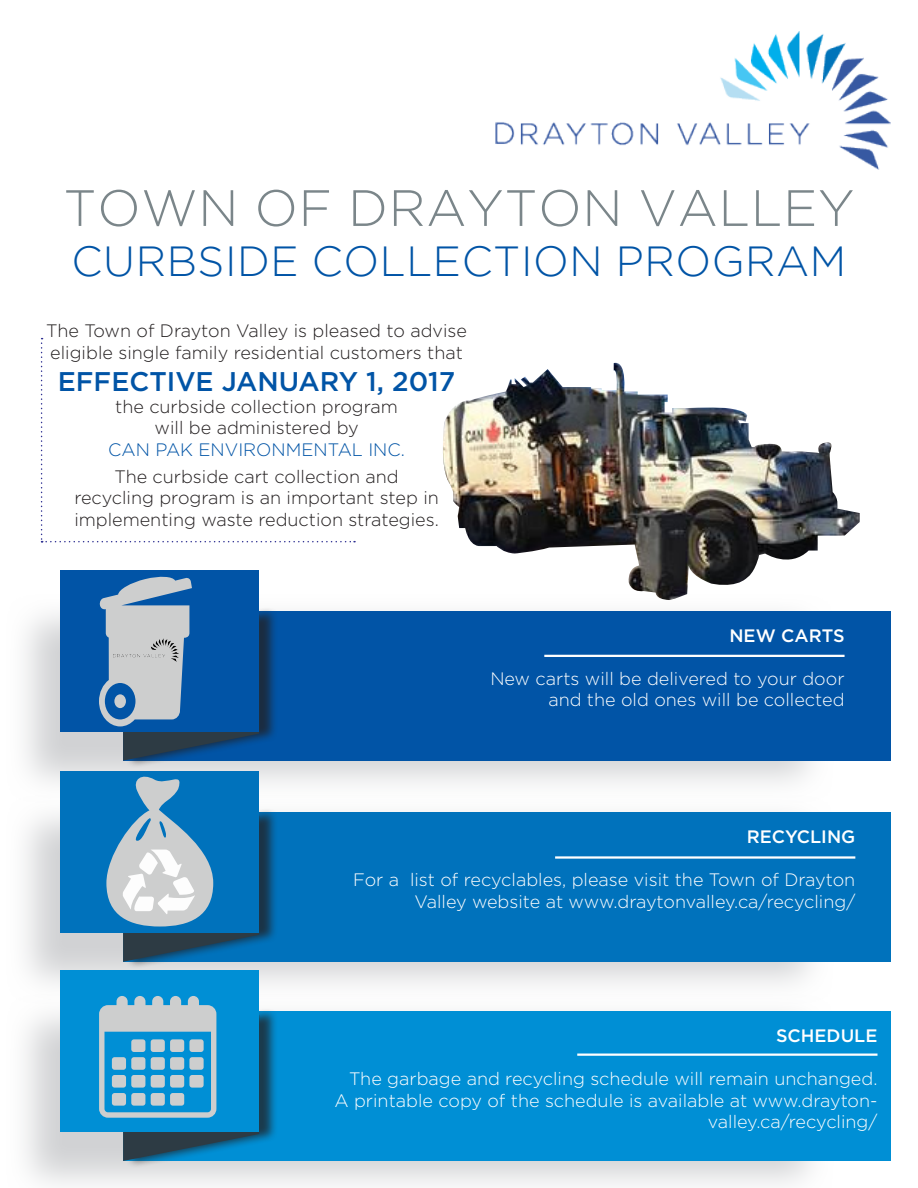
<style>
.page{position:relative;width:918px;height:1188px;background:#fff}
.page>*{position:absolute;margin:0;border:0;box-sizing:border-box;transform-origin:0 0}
.t1{font:300 51px "Gotham";letter-spacing:.015em;color:#7b868a}
.t2{font:300 42px "Gotham";letter-spacing:.015em;color:#0154a6}
.t3{font:500 27px "Gotham";color:#0154a6}
.t4{font:300 18px/21.6px "Gotham";color:#fff;text-align:right}
.t5{font:300 18px "Gotham";color:#231f20}
.t6{font:500 18px "Gotham";color:#fff}
.t7{font:300 18px "Gotham";color:#0154a6}
</style>
<div class="page">
<img style="left:443px;top:363px;width:417px;height:231px">
<svg style="left:25px;top:594px;width:809px;height:190px"></svg>
<div style="left:123px;top:612px;width:768px;height:149px;background:#0154a6"></div>
<img style="left:495px;top:32px;width:396px;height:137px">
<div style="left:125px;top:607px;width:153px;height:161px;background:#231f20;opacity:.75"></div>
<div style="left:60px;top:570px;width:199px;height:162px;background:#0154a6"></div>
<svg style="left:25px;top:812px;width:809px;height:173px;fill:#e4e4e6"></svg>
<div style="left:123px;top:813px;width:768px;height:149px;background:#0072bc"></div>
<div style="left:125px;top:808px;width:153px;height:161px;background:#231f20;opacity:.75"></div>
<div style="left:60px;top:771px;width:199px;height:162px;background:#0072bc"></div>
<hr style="left:544px;top:655px;width:301px;height:2px;background:#fff">
<hr style="left:555px;top:856px;width:300px;height:3px;background:#fff">
<svg style="left:99px;top:576px;width:160px;height:185px"></svg>
<div style="left:114px;top:694px;width:12px;height:14px;background:#cdcece;border-radius:50%"></div>
<svg style="left:106px;top:770px;width:153px;height:192px"></svg>
<svg style="left:41px;top:338px;width:314px;height:204px"></svg>
<img style="left:114px;top:638px;width:65px;height:23px">
<svg style="left:25px;top:1011px;width:809px;height:174px;fill:#e6e7e8"></svg>
<div style="left:123px;top:1012px;width:768px;height:149px;background:#008fd5"></div>
<div style="left:125px;top:1007px;width:153px;height:161px;background:#231f20;opacity:.75"></div>
<div style="left:60px;top:970px;width:199px;height:162px;background:#008fd5"></div>
<hr style="left:577px;top:1054px;width:301px;height:2px;background:#fff">
<svg style="left:99px;top:996px;width:160px;height:165px"></svg>
<div style="left:131px;top:1039px;width:14px;height:13px;background:#cdcece;border-radius:3px"></div>
<div style="left:151px;top:1039px;width:14px;height:13px;background:#cdcece;border-radius:3px"></div>
<div style="left:170px;top:1039px;width:14px;height:13px;background:#cdcece;border-radius:3px"></div>
<div style="left:189px;top:1039px;width:15px;height:13px;background:#cdcece;border-radius:3px"></div>
<div style="left:112px;top:1057px;width:14px;height:13px;background:#cdcece;border-radius:3px"></div>
<div style="left:131px;top:1057px;width:14px;height:13px;background:#cdcece;border-radius:3px"></div>
<div style="left:151px;top:1057px;width:14px;height:13px;background:#cdcece;border-radius:3px"></div>
<div style="left:170px;top:1057px;width:14px;height:13px;background:#cdcece;border-radius:3px"></div>
<div style="left:189px;top:1057px;width:15px;height:13px;background:#cdcece;border-radius:3px"></div>
<div style="left:112px;top:1075px;width:14px;height:13px;background:#cdcece;border-radius:3px"></div>
<div style="left:131px;top:1075px;width:14px;height:13px;background:#cdcece;border-radius:3px"></div>
<div style="left:151px;top:1075px;width:14px;height:13px;background:#cdcece;border-radius:3px"></div>
<div style="left:170px;top:1075px;width:14px;height:13px;background:#cdcece;border-radius:3px"></div>
<div style="left:189px;top:1075px;width:15px;height:13px;background:#cdcece;border-radius:3px"></div>
<div style="left:112px;top:1093px;width:14px;height:13px;background:#cdcece;border-radius:3px"></div>
<div style="left:131px;top:1093px;width:14px;height:13px;background:#cdcece;border-radius:3px"></div>
<div style="left:151px;top:1093px;width:14px;height:13px;background:#cdcece;border-radius:3px"></div>
<div style="left:170px;top:1093px;width:14px;height:13px;background:#cdcece;border-radius:3px"></div>
<p class="t1" style="left:63px;top:180px;width:793px">TOWN OF DRAYTON VALLEY</p>
<p class="t2" style="left:72px;top:239px;width:776px">CURBSIDE COLLECTION PROGRAM</p>
<p class="t5" style="left:46px;top:319px;width:422px">The Town of Drayton Valley is pleased to advise</p>
<p class="t5" style="left:50px;top:341px;width:414px">eligible single family residential customers that</p>
<p class="t3" style="left:58px;top:364px;width:399px">EFFECTIVE JANUARY 1, 2017</p>
<p class="t5" style="left:115px;top:395px;width:284px">the curbside collection program</p>
<p class="t5" style="left:155px;top:416px;width:206px">will be administered by</p>
<p class="t7" style="left:108px;top:438px;width:298px">CAN PAK ENVIRONMENTAL INC.</p>
<p class="t5" style="left:114px;top:465px;width:286px">The curbside cart collection and</p>
<p class="t5" style="left:74px;top:487px;width:366px">recycling program is an important step in</p>
<p class="t5" style="left:74px;top:508px;width:366px">implementing waste reduction strategies.</p>
<p class="t6" style="left:729px;top:623px;width:117px">NEW CARTS</p>
<p class="t4" style="left:490px;top:667px;width:356px">New carts will be delivered to your door</p>
<p class="t4" style="left:548px;top:689px;width:298px">and the old ones will be collected</p>
<p class="t6" style="left:747px;top:825px;width:110px">RECYCLING</p>
<p class="t4" style="left:353px;top:868px;width:504px">For a list of recyclables, please visit the Town of Drayton<br>Valley website at www.draytonvalley.ca/recycling/</p>
<p class="t6" style="left:776px;top:1024px;width:103px">SCHEDULE</p>
<p class="t4" style="left:349px;top:1068px;width:530px">The garbage and recycling schedule will remain unchanged.</p>
<p class="t4" style="left:334px;top:1089px;width:545px">A printable copy of the schedule is available at www.drayton&shy;valley.ca/recycling/</p>
</div>
